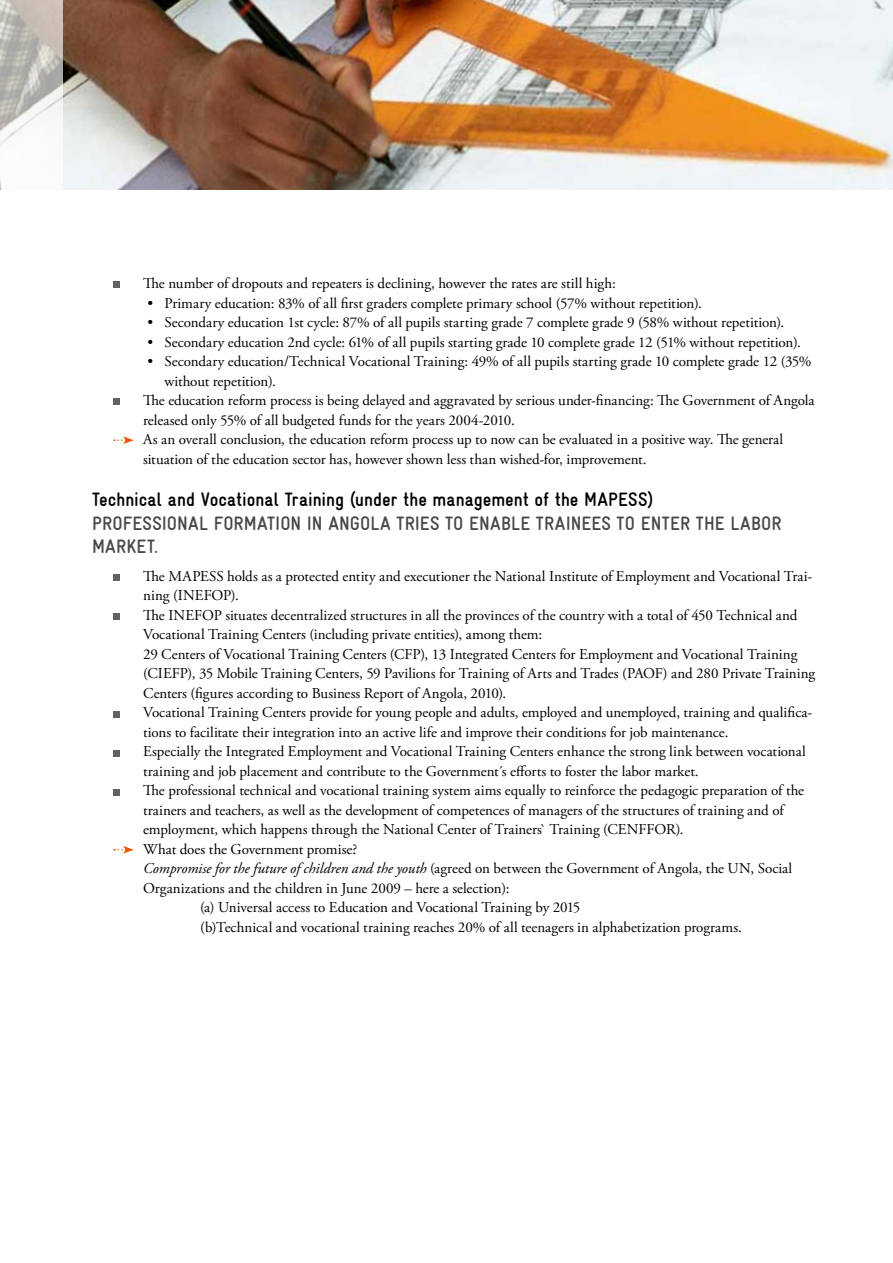
<style>
.page{position:relative;width:893px;height:1263px;background:#fff}
.page>*{position:absolute;margin:0;border:0;box-sizing:border-box;transform-origin:0 0}
.t1{font:700 condensed 19.5px/23.4px "Gravur";letter-spacing:.01em;color:#484847}
.t2{font:700 condensed 19.5px "Gravur";color:#000}
.t3{font:15px "Adobe Garamond Pro";color:#000}
.s1{font-style:italic}
</style>
<div class="page">
<img style="left:63px;top:0;width:830px;height:189px">
<svg style="left:0;top:0;width:63px;height:190px"></svg>
<div style="left:113px;top:282px;width:7px;height:6px;background:#626261"></div>
<div style="left:113px;top:399px;width:7px;height:6px;background:#626261"></div>
<svg style="left:114px;top:436px;width:20px;height:8px"></svg>
<div style="left:113px;top:574px;width:7px;height:6px;background:#626261"></div>
<div style="left:113px;top:613px;width:7px;height:7px;background:#626261"></div>
<div style="left:113px;top:711px;width:7px;height:6px;background:#626261"></div>
<div style="left:113px;top:750px;width:7px;height:6px;background:#626261"></div>
<div style="left:113px;top:789px;width:7px;height:6px;background:#626261"></div>
<svg style="left:114px;top:846px;width:20px;height:8px"></svg>
<p class="t3" style="left:143px;top:274px;width:474px">The number of dropouts and repeaters is declining, however the rates are still high:</p>
<p class="t3" style="left:147px;top:294px;width:556px">• Primary education: 83% of all first graders complete primary school (57% without repetition).</p>
<p class="t3" style="left:147px;top:313px;width:638px">• Secondary education 1st cycle: 87% of all pupils starting grade 7 complete grade 9 (58% without repetition).</p>
<p class="t3" style="left:147px;top:333px;width:655px">• Secondary education 2nd cycle: 61% of all pupils starting grade 10 complete grade 12 (51% without repetition).</p>
<p class="t3" style="left:147px;top:352px;width:665px">• Secondary education/Technical Vocational Training: 49% of all pupils starting grade 10 complete grade 12 (35%</p>
<p class="t3" style="left:164px;top:372px;width:113px">without repetition).</p>
<p class="t3" style="left:143px;top:391px;width:673px">The education reform process is being delayed and aggravated by serious under-financing: The Government of Angola</p>
<p class="t3" style="left:143px;top:411px;width:373px">released only 55% of all budgeted funds for the years 2004-2010.</p>
<p class="t3" style="left:143px;top:430px;width:642px">As an overall conclusion, the education reform process up to now can be evaluated in a positive way. The general</p>
<p class="t3" style="left:143px;top:450px;width:505px">situation of the education sector has, however shown less than wished-for, improvement.</p>
<h1 class="t2" style="left:92px;top:489px;width:563px">Technical and Vocational Training (under the management of the MAPESS)</h1>
<h1 class="t1" style="left:92px;top:511px;width:691px">PROFESSIONAL FORMATION IN ANGOLA TRIES TO ENABLE TRAINEES TO ENTER THE LABOR<br>MARKET.</h1>
<p class="t3" style="left:143px;top:567px;width:671px">The MAPESS holds as a protected entity and executioner the National Institute of Employment and Vocational Trai-</p>
<p class="t3" style="left:143px;top:586px;width:97px">ning (INEFOP).</p>
<p class="t3" style="left:143px;top:606px;width:656px">The INEFOP situates decentralized structures in all the provinces of the country with a total of 450 Technical and</p>
<p class="t3" style="left:143px;top:625px;width:401px">Vocational Training Centers (including private entities), among them:</p>
<p class="t3" style="left:143px;top:645px;width:656px">29 Centers of Vocational Training Centers (CFP), 13 Integrated Centers for Employment and Vocational Training</p>
<p class="t3" style="left:143px;top:664px;width:674px">(CIEFP), 35 Mobile Training Centers, 59 Pavilions for Training of Arts and Trades (PAOF) and 280 Private Training</p>
<p class="t3" style="left:143px;top:684px;width:365px">Centers (figures according to Business Report of Angola, 2010).</p>
<p class="t3" style="left:143px;top:703px;width:671px">Vocational Training Centers provide for young people and adults, employed and unemployed, training and qualifica-</p>
<p class="t3" style="left:143px;top:723px;width:587px">tions to facilitate their integration into an active life and improve their conditions for job maintenance.</p>
<p class="t3" style="left:143px;top:742px;width:664px">Especially the Integrated Employment and Vocational Training Centers enhance the strong link between vocational</p>
<p class="t3" style="left:143px;top:762px;width:557px">training and job placement and contribute to the Government´s efforts to foster the labor market.</p>
<p class="t3" style="left:143px;top:781px;width:663px">The professional technical and vocational training system aims equally to reinforce the pedagogic preparation of the</p>
<p class="t3" style="left:143px;top:801px;width:642px">trainers and teachers, as well as the development of competences of managers of the structures of training and of</p>
<p class="t3" style="left:143px;top:820px;width:542px">employment, which happens through the National Center of Trainers` Training (CENFFOR).</p>
<p class="t3" style="left:143px;top:840px;width:216px">What does the Government promise?</p>
<p class="t3" style="left:143px;top:859px;width:651px"><span class="s1">Compromise for the future of children and the youth</span> (agreed on between the Government of Angola, the UN, Social</p>
<p class="t3" style="left:143px;top:879px;width:368px">Organizations and the children in June 2009 – here a selection):</p>
<p class="t3" style="left:200px;top:898px;width:382px">(a) Universal access to Education and Vocational Training by 2015</p>
<p class="t3" style="left:200px;top:918px;width:543px">(b)Technical and vocational training reaches 20% of all teenagers in alphabetization programs.</p>
</div>
